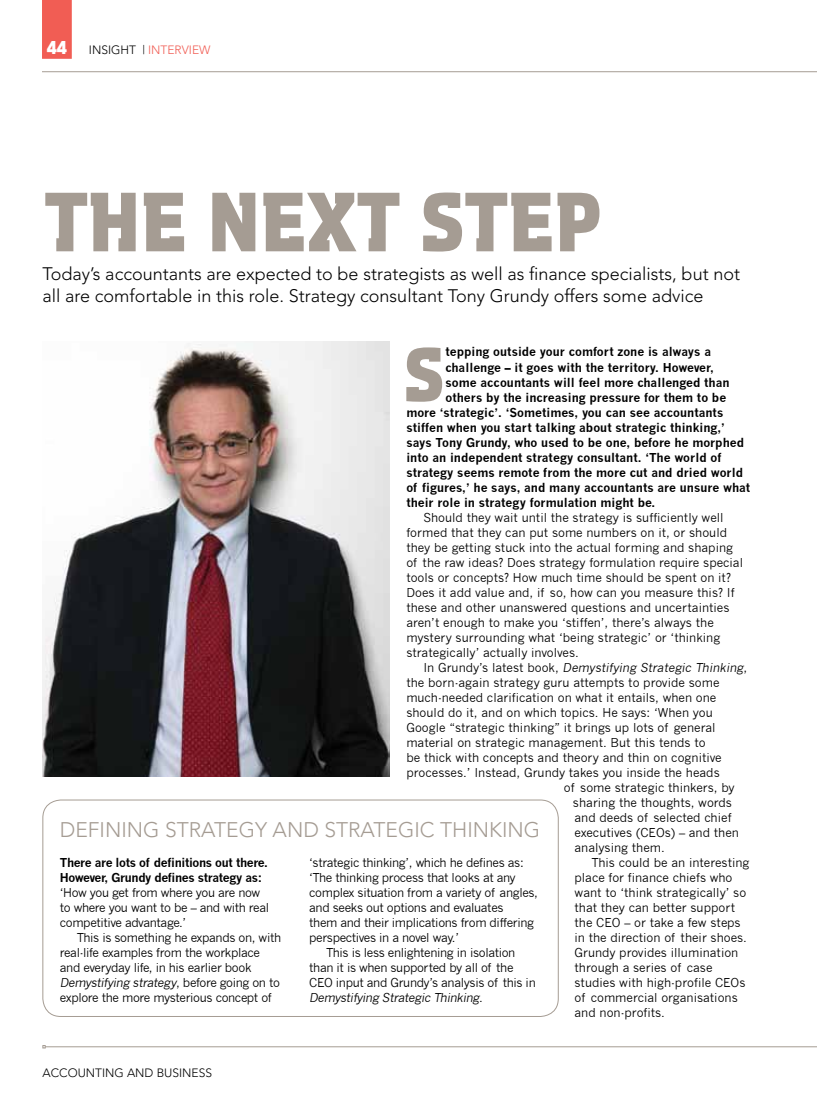
<style>
.page{position:relative;width:817px;height:1106px;background:#fff}
.page>*{position:absolute;margin:0;border:0;box-sizing:border-box;transform-origin:0 0}
.t1{font:79.5px "Cg Aquarius No 8";letter-spacing:-.04em;color:#a59c93}
.t2{font:73.2px "Cg Aquarius No 8";color:#a59c93}
.t3{font:300 21px "Avenir";color:#a59c93}
.t4{font:300 18px/21.6px "Avenir";color:#000}
.t5{font:12px/15px "News Gothic";color:#000}
.t6{font:12px/15px "News Gothic";letter-spacing:-.03em;color:#000}
.t7{font:700 12px "News Gothic";color:#000}
.t8{font:italic 12px "News Gothic";letter-spacing:-.015em;color:#000}
.t9{font:700 12px/15px "News Gothic";letter-spacing:-.03em;color:#000}
.t10{font:300 12px "Avenir";color:#000}
.t11{font:300 12px "Avenir";color:#f15d54}
.s1{font-family:"Cg Aquarius No 8";font-weight:400;font-size:18px;color:#fff}
.s2{color:#f15d54}
.s3{font-style:normal}
.s4{font-style:italic}
</style>
<div class="page">
<img style="left:43px;top:341px;width:346px;height:435px">
<div style="left:43px;top:799px;width:515px;height:217px;border:1px solid #a59c93;border-radius:18px"></div>
<div style="left:42px;top:0;width:30px;height:59px;background:#f15d54"></div>
<hr style="left:42px;top:71px;width:774px;height:1px;background:#a59c93">
<hr style="left:45px;top:1046px;width:771px;height:1px;background:#a59c93">
<p class="t10" style="left:47px;top:43px;width:113px"><span class="s1">44</span> INSIGHT | <span class="s2">Inter</span></p>
<p class="t11" style="left:182px;top:43px;width:30px">view</p>
<h1 class="t1" style="left:43px;top:176px;width:561px">THE NEXT STEP</h1>
<h3 class="t4" style="left:43px;top:263px;width:698px">Today’s accountants are expected to be strategists as well as finance specialists, but not all are comfortable in this role. Strategy consultant Tony Grundy offers some advice</h3>
<h2 class="t2" style="left:402px;top:332px;width:45px">S</h2>
<p class="t7" style="left:445px;top:345px;width:267px">tepping outside your comfort zone is always a</p>
<p class="t7" style="left:445px;top:360px;width:270px">challenge – it goes with the territory. However,</p>
<p class="t7" style="left:445px;top:375px;width:285px">some accountants will feel more challenged than</p>
<p class="t7" style="left:445px;top:390px;width:282px">others by the increasing pressure for them to be</p>
<p class="t7" style="left:406px;top:405px;width:318px">more ‘strategic’. ‘Sometimes, you can see accountants</p>
<p class="t7" style="left:406px;top:420px;width:320px">stiffen when you start talking about strategic thinking,’</p>
<p class="t7" style="left:406px;top:435px;width:339px">says Tony Grundy, who used to be one, before he morphed</p>
<p class="t7" style="left:406px;top:450px;width:316px">into an independent strategy consultant. ‘The world of</p>
<p class="t7" style="left:406px;top:465px;width:338px">strategy seems remote from the more cut and dried world</p>
<p class="t7" style="left:406px;top:480px;width:345px">of figures,’ he says, and many accountants are unsure what</p>
<p class="t7" style="left:406px;top:495px;width:250px">their role in strategy formulation might be.</p>
<p class="t5" style="left:406px;top:510px;width:338px;text-indent:17px">Should they wait until the strategy is sufficiently well formed that they can put some numbers on it, or should they be getting stuck into the actual forming and shaping of the raw ideas? Does strategy formulation require special tools or concepts? How much time should be spent on it?<br>Does it add value and, if so, how can you measure this? If these and other unanswered questions and uncertainties aren’t enough to make you ‘stiffen’, there’s always the mystery surrounding what ‘being strategic’ or ‘thinking strategically’ actually involves.</p>
<p class="t8" style="left:423px;top:660px;width:325px"><span class="s3">I n G r u n dy ’s l a t e st b o o k ,</span> Demystifying Strategic Thinking<span class="s3">,</span></p>
<p class="t5" style="left:406px;top:675px;width:314px">the born-again strategy guru attempts to provide some</p>
<p class="t5" style="left:406px;top:690px;width:311px">much-needed clarification on what it entails, when one</p>
<p class="t5" style="left:406px;top:705px;width:308px">should do it, and on which topics. He says: ‘When you</p>
<p class="t5" style="left:406px;top:720px;width:310px">Google “strategic thinking” it brings up lots of general</p>
<p class="t5" style="left:406px;top:735px;width:301px">material on strategic management. But this tends to</p>
<p class="t5" style="left:406px;top:750px;width:317px">be thick with concepts and theory and thin on cognitive</p>
<p class="t5" style="left:406px;top:765px;width:315px">processes.’ Instead, Grundy takes you inside the heads</p>
<p class="t5" style="left:564px;top:780px;width:172px">of some strategic thinkers, by</p>
<p class="t5" style="left:573px;top:795px;width:160px">sharing the thoughts, words</p>
<p class="t5" style="left:574px;top:810px;width:158px">and deeds of selected chief</p>
<p class="t5" style="left:574px;top:825px;width:166px">executives (CEOs) – and then</p>
<p class="t5" style="left:574px;top:840px;width:92px">analysing them.</p>
<p class="t5" style="left:591px;top:855px;width:159px">This could be an interesting</p>
<p class="t5" style="left:574px;top:870px;width:159px">place for finance chiefs who</p>
<p class="t5" style="left:574px;top:885px;width:173px">want to ‘think strategically’ so</p>
<p class="t5" style="left:574px;top:900px;width:162px">that they can better support</p>
<p class="t5" style="left:574px;top:915px;width:168px">the CEO – or take a few steps</p>
<p class="t5" style="left:574px;top:930px;width:174px">in the direction of their shoes.</p>
<p class="t5" style="left:574px;top:945px;width:165px">Grundy provides illumination</p>
<p class="t5" style="left:574px;top:960px;width:139px">through a series of case</p>
<p class="t5" style="left:574px;top:975px;width:172px">studies with high-profile CEOs</p>
<p class="t5" style="left:574px;top:990px;width:165px">of commercial organisations</p>
<p class="t5" style="left:574px;top:1005px;width:92px">and non-profits.</p>
<h3 class="t3" style="left:60px;top:817px;width:481px">DEFINING STRATEGY AND STRATEGIC THINKING</h3>
<p class="t9" style="left:60px;top:854px;width:209px">There are lots of definitions out there.<br>However, Grundy defines strategy as:</p>
<p class="t6" style="left:60px;top:885px;width:211px">‘How you get from where you are now to where you want to be – and with real competitive advantage.’</p>
<p class="t6" style="left:60px;top:930px;width:223px;text-indent:17px">This is something he expands on, with real-life examples from the workplace and everyday life, in his earlier book <span class="s4">Demystifying strategy</span>, b e fo re go i n g o n t o explore the more mysterious concept of</p>
<p class="t6" style="left:309px;top:855px;width:216px">‘strategic thinking’, which he defines as:</p>
<p class="t6" style="left:309px;top:870px;width:208px">‘The thinking process that looks at any</p>
<p class="t6" style="left:309px;top:885px;width:230px">complex situation from a variety of angles,</p>
<p class="t6" style="left:309px;top:900px;width:196px">and seeks out options and evaluates</p>
<p class="t6" style="left:309px;top:915px;width:226px">them and their implications from differing</p>
<p class="t6" style="left:309px;top:930px;width:151px">perspectives in a novel way.’</p>
<p class="t6" style="left:326px;top:945px;width:191px">This is less enlightening in isolation</p>
<p class="t6" style="left:309px;top:960px;width:206px">than it is when supported by all of the</p>
<p class="t6" style="left:309px;top:975px;width:228px">CEO input and Grundy’s analysis of this in</p>
<p class="t8" style="left:309px;top:990px;width:175px">Demystifying Strategic Thinking<span class="s3">.</span></p>
<p class="t10" style="left:43px;top:1065px;width:52px">Accounting</p>
<p class="t10" style="left:127px;top:1065px;width:10px">and</p>
<p class="t10" style="left:157px;top:1065px;width:24px">Business</p>
</div>
